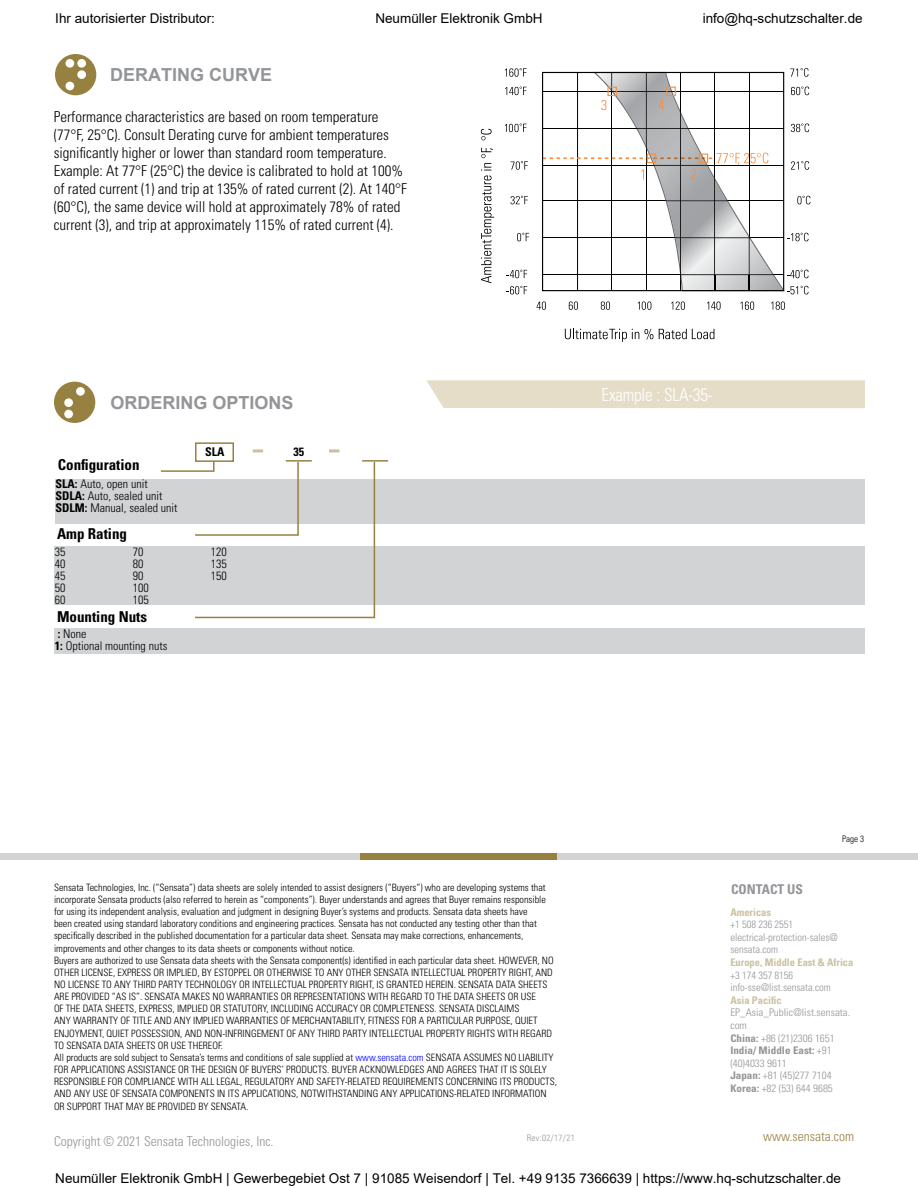
<style>
.page{position:relative;width:918px;height:1188px;background:#fff}
.page>*{position:absolute;margin:0;border:0;box-sizing:border-box;transform-origin:0 0}
.t1{font:700 18px "Arial";color:#939598}
.t2{font:300 condensed 18px "Univers";letter-spacing:-.01em;color:#fff;scale:.95 1}
.t3{font:300 condensed 15px/18px "Univers";color:#000}
.t4{font:700 condensed 15px "Univers";color:#000}
.t5{font:13.5px "Arial";color:#000}
.t6{font:300 condensed 13.5px "Univers";color:#939598}
.t7{font:300 condensed 13.5px "Univers";color:#978141}
.t8{font:700 condensed 13.5px "Univers LT Std";color:#939598}
.t9{font:300 condensed 12px/12.1px "Univers";color:#000}
.t10{font:700 condensed 12px "Univers";color:#000}
.t11{font:300 condensed 10.5px/12.6px "Univers";color:#939598;scale:1.05 1}
.t12{font:300 condensed 10.5px/12.6px "Univers";color:#939598}
.t13{font:700 condensed 10.5px "Univers LT Std";color:#cbc0a0}
.t14{font:700 condensed 10.5px "Univers LT Std";color:#939598;scale:1.05 1}
.t15{font:300 condensed 10.2px/12.1px "Univers";color:#000}
.t16{font:300 condensed 9px "Univers";letter-spacing:.04em;color:#939598}
.t17{font:300 condensed 9px "Univers";color:#000}
.s1{font-weight:700}
.s2{color:#00f}
.s3{font-family:"Univers LT Std";font-weight:700}
.s4{font-family:"Univers";font-weight:300}
</style>
<div class="page">
<div style="left:0;top:853px;width:361px;height:7px;background:#d1d3d4"></div>
<div style="left:557px;top:853px;width:361px;height:7px;background:#d1d3d4"></div>
<div style="left:361px;top:853px;width:196px;height:7px;background:#978141"></div>
<div style="left:54px;top:382px;width:41px;height:41px;background:#978141;border-radius:50%"></div>
<div style="left:76px;top:387px;width:9px;height:9px;background:#fff;border-radius:50%"></div>
<div style="left:64px;top:398px;width:9px;height:9px;background:#fff;border-radius:50%"></div>
<div style="left:64px;top:410px;width:9px;height:8px;background:#fff;border-radius:50%"></div>
<div style="left:55px;top:54px;width:41px;height:41px;background:#978141;border-radius:50%"></div>
<div style="left:66px;top:59px;width:8px;height:9px;background:#fff;border-radius:50%"></div>
<div style="left:77px;top:59px;width:9px;height:9px;background:#fff;border-radius:50%"></div>
<div style="left:77px;top:70px;width:9px;height:9px;background:#fff;border-radius:50%"></div>
<div style="left:66px;top:82px;width:8px;height:8px;background:#fff;border-radius:50%"></div>
<div style="left:426px;top:380px;width:439px;height:28px;background:#e6ddc9"></div>
<div style="left:195px;top:442px;width:39px;height:20px;border:2px solid #978141"></div>
<div style="left:55px;top:479px;width:809px;height:45px;background:#d1d3d4"></div>
<div style="left:54px;top:546px;width:810px;height:58px;background:#d1d3d4"></div>
<div style="left:54px;top:629px;width:810px;height:25px;background:#d1d3d4"></div>
<svg style="left:159px;top:459px;width:217px;height:160px"></svg>
<hr style="left:286px;top:460px;width:26px;height:2px;background:#978141">
<hr style="left:362px;top:460px;width:26px;height:2px;background:#978141">
<svg style="left:253px;top:449px;width:10px;height:3px"></svg>
<svg style="left:329px;top:449px;width:10px;height:3px"></svg>
<svg style="left:505px;top:124px;width:22px;height:8px"></svg>
<svg style="left:505px;top:87px;width:22px;height:8px"></svg>
<svg style="left:505px;top:68px;width:22px;height:9px"></svg>
<svg style="left:510px;top:161px;width:18px;height:9px"></svg>
<svg style="left:507px;top:286px;width:20px;height:8px"></svg>
<svg style="left:507px;top:270px;width:20px;height:8px"></svg>
<svg style="left:517px;top:233px;width:12px;height:8px"></svg>
<svg style="left:510px;top:196px;width:18px;height:8px"></svg>
<svg style="left:537px;top:302px;width:9px;height:8px"></svg>
<svg style="left:569px;top:302px;width:9px;height:8px"></svg>
<svg style="left:601px;top:302px;width:9px;height:8px"></svg>
<svg style="left:565px;top:329px;width:88px;height:13px"></svg>
<svg style="left:659px;top:329px;width:56px;height:10px"></svg>
<svg style="left:481px;top:148px;width:13px;height:135px"></svg>
<svg style="left:481px;top:129px;width:11px;height:11px"></svg>
<svg style="left:638px;top:302px;width:13px;height:8px"></svg>
<svg style="left:671px;top:302px;width:14px;height:8px"></svg>
<svg style="left:707px;top:302px;width:14px;height:8px"></svg>
<svg style="left:740px;top:302px;width:14px;height:8px"></svg>
<svg style="left:771px;top:302px;width:14px;height:8px"></svg>
<svg style="left:543px;top:68px;width:268px;height:226px"></svg>
<div style="left:542px;top:72px;width:242px;height:219px;border:1px solid #000"></div>
<h3 class="t5" style="left:55px;top:9px;width:161px">Ihr autorisierter Distributor:</h3>
<h3 class="t5" style="left:375px;top:9px;width:169px">Neumüller Elektronik GmbH</h3>
<h3 class="t5" style="left:703px;top:9px;width:162px">info@hq-schutzschalter.de</h3>
<h1 class="t1" style="left:110px;top:62px;width:163px">DERATING CURVE</h1>
<p class="t3" style="left:54px;top:108px;width:355px">Performance characteristics are based on room temperature (77°F, 25°C). Consult Derating curve for ambient temperatures significantly higher or lower than standard room temperature.<br>Example: At 77°F (25°C) the device is calibrated to hold at 100% of rated current (1) and trip at 135% of rated current (2). At 140°F (60°C), the same device will hold at approximately 78% of rated current (3), and trip at approximately 115% of rated current (4).</p>
<h1 class="t1" style="left:111px;top:390px;width:185px">ORDERING OPTIONS</h1>
<h2 class="t4" style="left:58px;top:456px;width:83px">Configuration</h2>
<p class="t9" style="left:56px;top:478px;width:124px"><span class="s1">SLA:</span> Auto, open unit<br><span class="s1">SDLA:</span> Auto, sealed unit<br><span class="s1">SDLM:</span> Manual, sealed unit</p>
<h2 class="t4" style="left:57px;top:525px;width:72px">Amp Rating</h2>
<p class="t10" style="left:205px;top:444px;width:21px">SLA</p>
<p class="t10" style="left:293px;top:444px;width:12px">35</p>
<p class="t9" style="left:55px;top:545px;width:12px;text-align:justify">35<br>40<br>45<br>50<br>60</p>
<p class="t9" style="left:133px;top:545px;width:17px">70<br>80<br>90<br>100<br>105</p>
<p class="t9" style="left:211px;top:545px;width:17px;text-align:justify">120<br>135<br>150</p>
<p class="t9" style="left:55px;top:628px;width:114px"><span class="s1">:</span> None<br><span class="s1">1:</span> Optional mounting nuts</p>
<h2 class="t4" style="left:57px;top:607px;width:91px">Mounting Nuts</h2>
<h1 class="t2" style="left:602px;top:384px;width:118px">Example : SLA-35-</h1>
<p class="t15" style="left:54px;top:881px;width:505px">Sensata Technologies, Inc. (“Sensata”) data sheets are solely intended to assist designers (“Buyers”) who are developing systems that incorporate Sensata products (also referred to herein as “components”). Buyer understands and agrees that Buyer remains responsible for using its independent analysis, evaluation and judgment in designing Buyer’s systems and products. Sensata data sheets have<br>been created using standard laboratory conditions and engineering practices. Sensata has not conducted any testing other than that specifically described in the published documentation for a particular data sheet. Sensata may make corrections, enhancements, improvements and other changes to its data sheets or components without notice.<br>Buyers are authorized to use Sensata data sheets with the Sensata component(s) identified in each particular data sheet. HOWEVER, NO OTHER LICENSE, EXPRESS OR IMPLIED, BY ESTOPPEL OR OTHERWISE TO ANY OTHER SENSATA INTELLECTUAL PROPERTY RIGHT, AND NO LICENSE TO ANY THIRD PARTY TECHNOLOGY OR INTELLECTUAL PROPERTY RIGHT, IS GRANTED HEREIN. SENSATA DATA SHEETS ARE PROVIDED “AS IS”. SENSATA MAKES NO WARRANTIES OR REPRESENTATIONS WITH REGARD TO THE DATA SHEETS OR USE<br>OF THE DATA SHEETS, EXPRESS, IMPLIED OR STATUTORY, INCLUDING ACCURACY OR COMPLETENESS. SENSATA DISCLAIMS<br>ANY WARRANTY OF TITLE AND ANY IMPLIED WARRANTIES OF MERCHANTABILITY, FITNESS FOR A PARTICULAR PURPOSE, QUIET ENJOYMENT, QUIET POSSESSION, AND NON-INFRINGEMENT OF ANY THIRD PARTY INTELLECTUAL PROPERTY RIGHTS WITH REGARD TO SENSATA DATA SHEETS OR USE THEREOF.<br>All products are sold subject to Sensata’s terms and conditions of sale supplied at <span class="s2">www.sensata.com</span> SENSATA ASSUMES NO LIABILITY FOR APPLICATIONS ASSISTANCE OR THE DESIGN OF BUYERS’ PRODUCTS. BUYER ACKNOWLEDGES AND AGREES THAT IT IS SOLELY RESPONSIBLE FOR COMPLIANCE WITH ALL LEGAL, REGULATORY AND SAFETY-RELATED REQUIREMENTS CONCERNING ITS PRODUCTS, AND ANY USE OF SENSATA COMPONENTS IN ITS APPLICATIONS, NOTWITHSTANDING ANY APPLICATIONS-RELATED INFORMATION OR SUPPORT THAT MAY BE PROVIDED BY SENSATA.</p>
<h3 class="t8" style="left:731px;top:881px;width:73px">CONTACT US</h3>
<p class="t17" style="left:842px;top:833px;width:23px">Page 3</p>
<p class="t13" style="left:730px;top:905px;width:42px">Americas</p>
<p class="t12" style="left:730px;top:918px;width:109px">+1 508 236 2551 electrical-protection-sales@ sensata.com</p>
<p class="t13" style="left:730px;top:956px;width:125px">Europe, Middle East &amp; Africa</p>
<p class="t12" style="left:730px;top:969px;width:102px">+3 174 357 8156 info-sse@list.sensata.com</p>
<p class="t13" style="left:730px;top:994px;width:53px">Asia Pacific</p>
<p class="t11" style="left:730px;top:1006px;width:116px">EP_Asia_Public@list.sensata. com<br><span class="s3">China:</span> +86 (21)2306 1651</p>
<p class="t14" style="left:730px;top:1044px;width:98px">India/ Middle East: <span class="s4">+91</span></p>
<p class="t11" style="left:730px;top:1057px;width:99px">(40)4033 9611<br><span class="s3">Japan:</span> +81 (45)277 7104<br><span class="s3">Korea:</span> +82 (53) 644 9685</p>
<h3 class="t6" style="left:54px;top:1134px;width:221px">Copyright © 2021 Sensata Technologies, Inc.</h3>
<p class="t16" style="left:527px;top:1133px;width:49px">Rev:02/17/21</p>
<h3 class="t7" style="left:763px;top:1128px;width:92px">www.sensata.com</h3>
<h3 class="t5" style="left:55px;top:1169px;width:787px">Neumüller Elektronik GmbH | Gewerbegebiet Ost 7 | 91085 Weisendorf | Tel. +49 9135 7366639 | https://www.hq-schutzschalter.de</h3>
</div>
